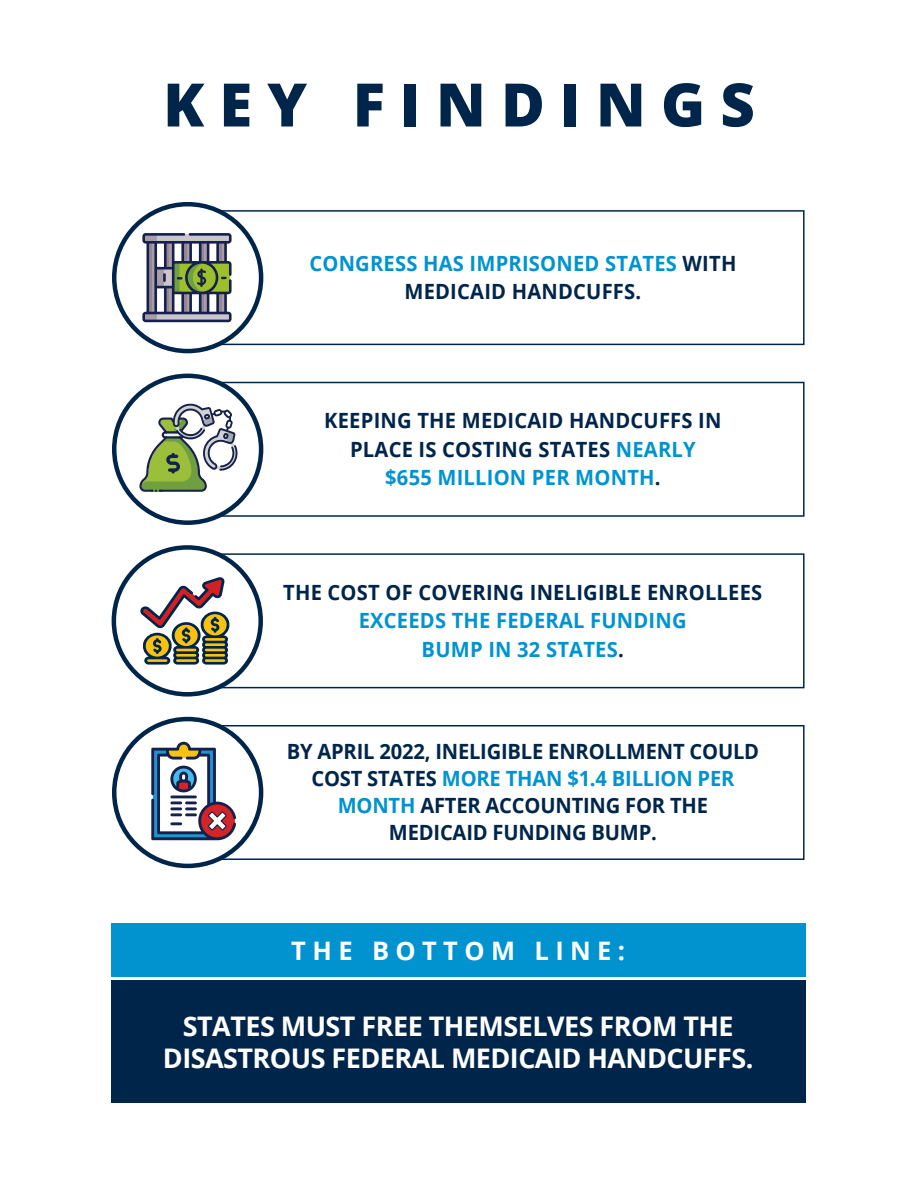
<style>
.page{position:relative;width:918px;height:1188px;background:#fff}
.page>*{position:absolute;margin:0;border:0;box-sizing:border-box;transform-origin:0 0}
.Body_Text{font:800 60px "Open Sans";letter-spacing:.25em;color:#00254b}
.Body_Text-2{font:700 27px/31.5px "Open Sans";letter-spacing:-.02em;color:#fff;text-align:center}
.Body_Text-3{font:700 25.5px "Open Sans";letter-spacing:.25em;color:#fff}
.Key_Findings{font:700 21px/28.5px "Open Sans";letter-spacing:.01em;color:#0093d0;text-align:center;scale:.96 1}
.Key_Findings-2{font:700 21px/27px "Open Sans";letter-spacing:-.01em;color:#00254b;text-align:center;scale:.96 1}
.Key_Findings-3{font:700 21px/28.5px "Open Sans";letter-spacing:.01em;color:#00254b;text-align:center;scale:.96 1}
.s1{color:#00254b}
.s2{color:#0093d0}
</style>
<div class="page">
<div style="left:111px;top:923px;width:694px;height:54px;background:#0093d0"></div>
<div style="left:111px;top:980px;width:694px;height:123px;background:#00254b"></div>
<div style="left:174px;top:210px;width:631px;height:135px;border:2px solid #00254b"></div>
<div style="left:114px;top:204px;width:147px;height:147px;background:#fff;border-radius:50%"></div>
<div style="left:112px;top:202px;width:151px;height:151px;border:4px solid #00254b;border-radius:50%"></div>
<div style="left:174px;top:382px;width:631px;height:135px;border:2px solid #00254b"></div>
<div style="left:114px;top:376px;width:147px;height:147px;background:#fff;border-radius:50%"></div>
<div style="left:112px;top:374px;width:151px;height:151px;border:4px solid #00254b;border-radius:50%"></div>
<div style="left:173px;top:553px;width:632px;height:135px;border:2px solid #00254b"></div>
<div style="left:114px;top:547px;width:147px;height:147px;background:#fff;border-radius:50%"></div>
<div style="left:112px;top:545px;width:151px;height:152px;border:4px solid #00254b;border-radius:50%"></div>
<div style="left:174px;top:725px;width:631px;height:135px;border:2px solid #00254b"></div>
<div style="left:114px;top:719px;width:147px;height:147px;background:#fff;border-radius:50%"></div>
<div style="left:112px;top:717px;width:151px;height:151px;border:4px solid #00254b;border-radius:50%"></div>
<svg style="left:140px;top:577px;width:90px;height:88px"></svg>
<svg style="left:142px;top:233px;width:90px;height:89px"></svg>
<svg style="left:139px;top:403px;width:99px;height:89px"></svg>
<svg style="left:151px;top:742px;width:85px;height:98px"></svg>
<p class="Body_Text" style="left:163px;top:59px;width:593px">KEY FINDINGS</p>
<p class="Key_Findings" style="left:309px;top:248px;width:446px">CONGRESS HAS IMPRISONED STATES <span class="s1">WITH<br>MEDICAID HANDCUFFS.</span></p>
<p class="Key_Findings-3" style="left:324px;top:406px;width:415px">KEEPING THE MEDICAID HANDCUFFS IN<br>PLACE IS COSTING STATES <span class="s2">NEARLY $655 MILLION PER MONTH</span>.</p>
<p class="Key_Findings" style="left:283px;top:577px;width:501px"><span class="s1">THE COST OF COVERING INELIGIBLE ENROLLEES<br></span>EXCEEDS THE FEDERAL FUNDING<br>BUMP IN 32 STATES<span class="s1">.</span></p>
<p class="Key_Findings-2" style="left:287px;top:738px;width:494px">BY APRIL 2022, INELIGIBLE ENROLLMENT COULD COST STATES <span class="s2">MORE THAN $1.4 BILLION PER MONTH</span> AFTER ACCOUNTING FOR THE MEDICAID FUNDING BUMP.</p>
<p class="Body_Text-3" style="left:291px;top:933px;width:335px">THE BOTTOM LINE:</p>
<p class="Body_Text-2" style="left:163px;top:1010px;width:592px">STATES MUST FREE THEMSELVES FROM THE<br>DISASTROUS FEDERAL MEDICAID HANDCUFFS.</p>
</div>
